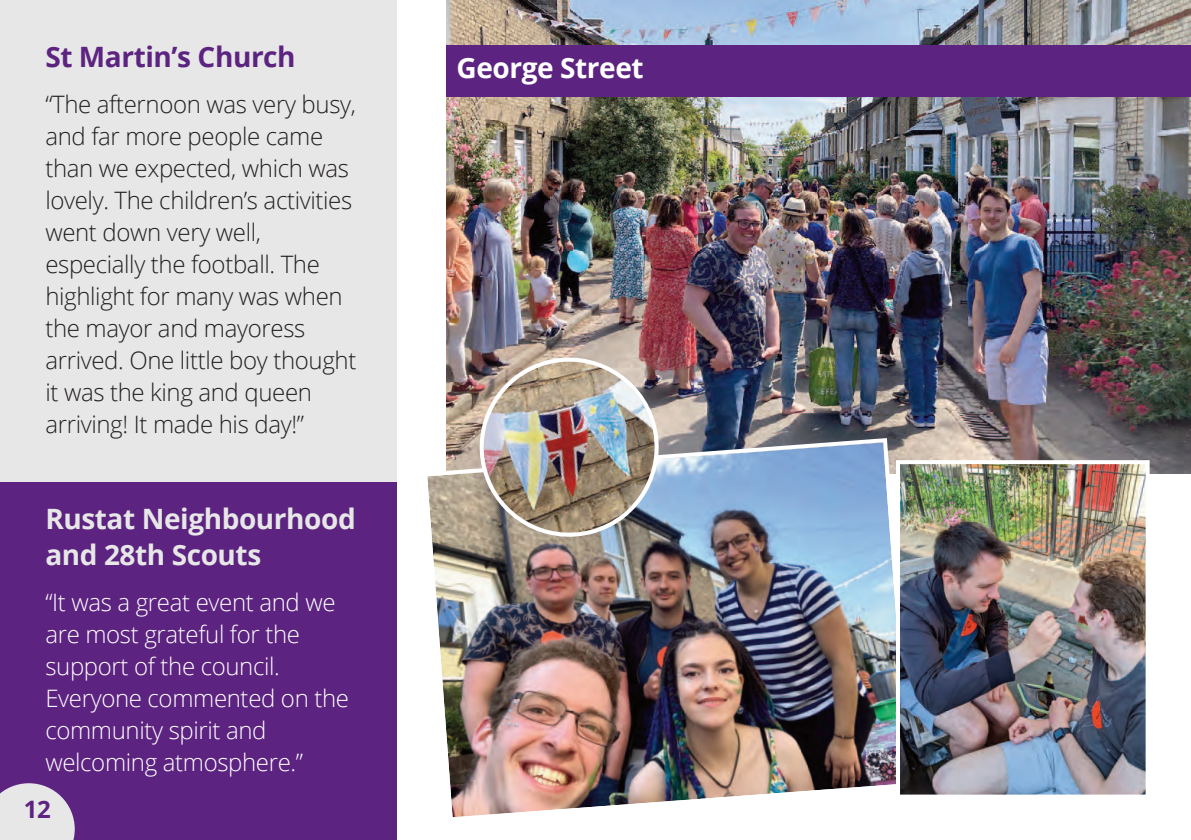
<style>
.page{position:relative;width:1191px;height:840px;background:#fff}
.page>*{position:absolute;margin:0;border:0;box-sizing:border-box;transform-origin:0 0}
.t1{font:700 28px/36px "Open Sans";letter-spacing:-.015em;color:#e6e7e6}
.t2{font:700 28px "Open Sans";letter-spacing:-.015em;color:#5d2381}
.t3{font:700 28px "Open Sans";letter-spacing:-.015em;color:#fff}
.t4{font:300 24px/32px "Open Sans";letter-spacing:-.015em;color:#231f20}
.t5{font:300 24px/32px "Open Sans";letter-spacing:-.015em;color:#fff}
.t6{font:700 24px "Open Sans";color:#5d2381}
</style>
<div class="page">
<div style="left:0;top:481px;width:397px;height:358px;background:#5d2381"></div>
<div style="left:0;top:0;width:397px;height:481px;background:#e6e7e6"></div>
<svg style="left:0;top:783px;width:75px;height:56px;background:#d2cbd7"></svg>
<img style="left:446px;top:0;width:745px;height:473px">
<img style="left:427px;top:435px;width:488px;height:383px">
<img style="left:901px;top:465px;width:243px;height:328px">
<div style="left:896px;top:460px;width:253px;height:338px;border:4px solid #fff"></div>
<div style="left:446px;top:45px;width:745px;height:51px;background:#5d2381"></div>
<img style="left:470px;top:347px;width:198px;height:199px">
<p class="t2" style="left:45px;top:37px;width:252px">St Martin’s Church</p>
<p class="t4" style="left:45px;top:88px;width:312px">“The afternoon was very busy, and far more people came than we expected, which was lovely. The children’s activities went down very well, especially the football. The highlight for many was when the mayor and mayoress arrived. One little boy thought it was the king and queen arriving! It made his day!”</p>
<p class="t1" style="left:45px;top:499px;width:312px">Rustat Neighbourhood and 28th Scouts</p>
<p class="t5" style="left:45px;top:585px;width:305px">“It was a great event and we are most grateful for the support of the council.<br>Everyone commented on the community spirit and welcoming atmosphere.”</p>
<p class="t6" style="left:24px;top:792px;width:29px">12</p>
<p class="t3" style="left:456px;top:48px;width:189px">George Street</p>
</div>
